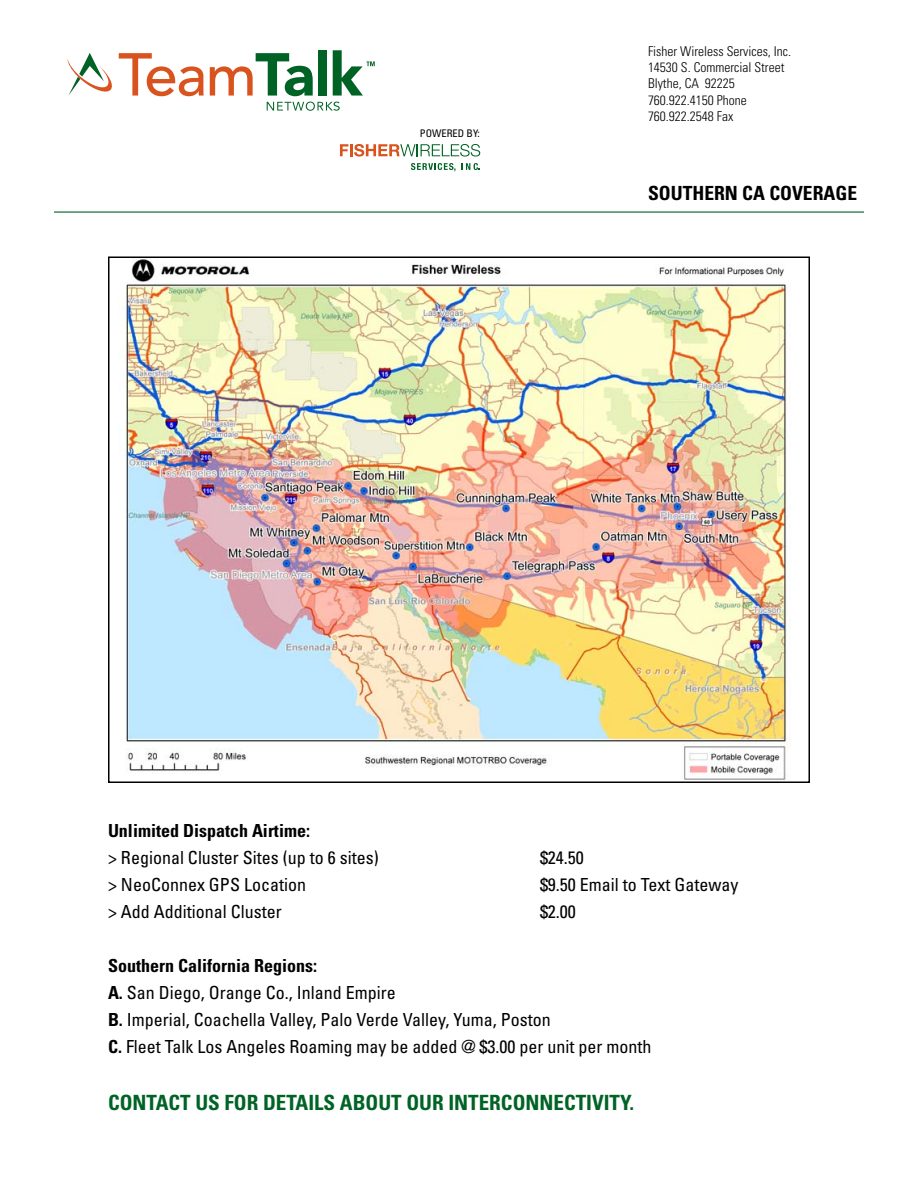
<style>
.page{position:relative;width:918px;height:1188px;background:#fff}
.page>*{position:absolute;margin:0;border:0;box-sizing:border-box;transform-origin:0 0}
.t1{font:700 condensed 21px "Univers LT Std";color:#006325}
.t2{font:700 condensed 19.5px "Univers LT Std";color:#000}
.t3{font:condensed 18px/27px "Univers LT Std";color:#000}
.t4{font:700 condensed 18px "Univers LT Std";color:#000}
.t5{font:300 condensed 13.5px/16.2px "Univers LT Std";color:#000}
.t6{font:condensed 10.5px "Univers LT Std";color:#000}
.s1{font-weight:700}
</style>
<div class="page">
<svg style="left:210px;top:53px;width:103px;height:43px"></svg>
<div style="left:318px;top:50px;width:9px;height:46px;background:#006325"></div>
<svg style="left:267px;top:102px;width:73px;height:9px"></svg>
<svg style="left:333px;top:50px;width:42px;height:46px"></svg>
<svg style="left:68px;top:53px;width:136px;height:43px"></svg>
<svg style="left:339px;top:144px;width:141px;height:28px"></svg>
<hr style="left:54px;top:212px;width:810px;height:1px;background:#006325">
<img style="left:124px;top:259px;width:667px;height:521px">
<p class="t6" style="left:420px;top:127px;width:61px">POWERED BY:</p>
<p class="t5" style="left:648px;top:43px;width:145px">Fisher Wireless Services, Inc.<br>14530 S. Commercial Street<br>Blythe, CA 92225<br>760.922.4150 Phone<br>760.922.2548 Fax</p>
<p class="t2" style="left:648px;top:181px;width:211px">SOUTHERN CA COVERAGE</p>
<p class="t4" style="left:108px;top:820px;width:203px">Unlimited Dispatch Airtime:</p>
<p class="t3" style="left:108px;top:844px;width:272px">&gt; Regional Cluster Sites (up to 6 sites)</p>
<p class="t3" style="left:540px;top:844px;width:45px">$24.50</p>
<p class="t3" style="left:108px;top:871px;width:199px">&gt; NeoConnex GPS Location</p>
<p class="t3" style="left:540px;top:871px;width:200px">$9.50 Email to Text Gateway</p>
<p class="t3" style="left:108px;top:898px;width:175px">&gt; Add Additional Cluster</p>
<p class="t3" style="left:540px;top:898px;width:37px">$2.00</p>
<p class="t3" style="left:108px;top:952px;width:545px"><span class="s1">Southern California Regions:<br>A.</span> San Diego, Orange Co., Inland Empire<br><span class="s1">B.</span> Imperial, Coachella Valley, Palo Verde Valley, Yuma, Poston<br><span class="s1">C.</span> Fleet Talk Los Angeles Roaming may be added @ $3.00 per unit per month</p>
<p class="t1" style="left:108px;top:1090px;width:528px">CONTACT US FOR DETAILS ABOUT OUR INTERCONNECTIVITY.</p>
</div>
